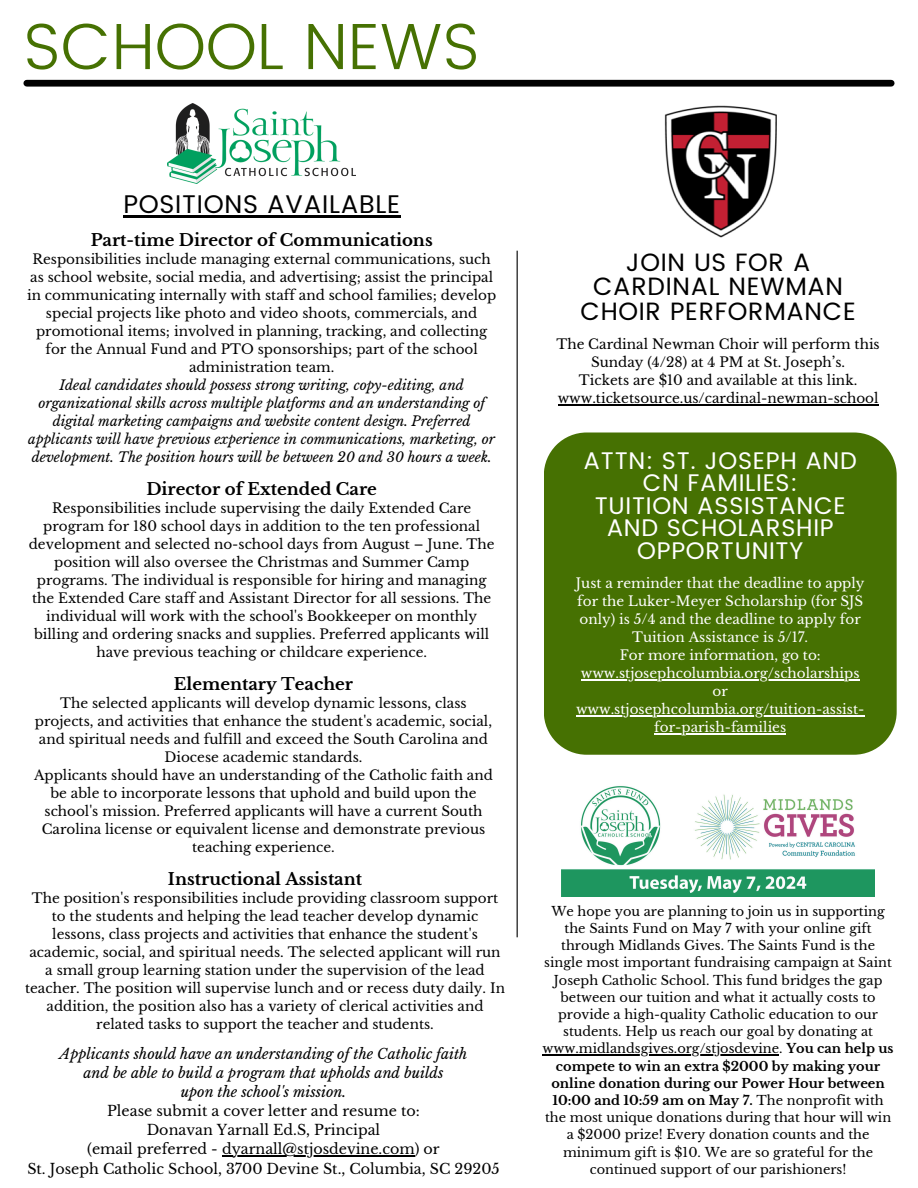
<style>
.page{position:relative;width:918px;height:1188px;background:#fff}
.page>*{position:absolute;margin:0;border:0;box-sizing:border-box;transform-origin:0 0}
.t1{font:300 65.4px "Poppins";color:#467102}
.t2{font:25.5px "Poppins";letter-spacing:.03em;color:#000}
.t3{font:25.05px/24.8px "Poppins";letter-spacing:.03em;color:#000;text-align:center}
.t4{font:24px/22.5px "Poppins";letter-spacing:.03em;color:#fff;text-align:center}
.t5{font:700 16.5px "Libre Baskerville";color:#000}
.t6{font:14.25px "Libre Baskerville";color:#000}
.t7{font:italic 14.25px "Libre Baskerville";color:#000}
.t8{font:13.5px/18px "Libre Baskerville";color:#000;text-align:center}
.t9{font:italic 13.5px/18px "Libre Baskerville";color:#000;text-align:center}
.t10{font:13.5px/18px "Libre Baskerville";color:#fff;text-align:center}
.t11{font:12.9px/17.2px "Libre Baskerville";color:#000;text-align:center}
.s1{font-weight:700}
</style>
<div class="page">
<div style="left:27px;top:80px;width:864px;height:7px;background:#000"></div>
<img style="left:168px;top:104px;width:187px;height:80px">
<img style="left:664px;top:105px;width:113px;height:133px">
<div style="left:544px;top:433px;width:352px;height:322px;background:#467102"></div>
<hr style="left:517px;top:251px;width:1px;height:686px;background:#000">
<img style="left:562px;top:786px;width:313px;height:110px">
<hr style="left:123px;top:216px;width:278px;height:2px;background:#000">
<hr style="left:222px;top:1156px;width:193px;height:1px;background:#000">
<hr style="left:558px;top:404px;width:321px;height:1px;background:#000">
<hr style="left:581px;top:679px;width:279px;height:1px;background:#fff">
<hr style="left:576px;top:715px;width:288px;height:1px;background:#fff">
<hr style="left:654px;top:733px;width:132px;height:1px;background:#fff">
<hr style="left:543px;top:1054px;width:236px;height:2px;background:#000">
<p class="t1" style="left:23px;top:8px;width:458px">SCHOOL NEWS</p>
<p class="t2" style="left:123px;top:190px;width:278px">POSITIONS AVAILABLE</p>
<p class="t5" style="left:91px;top:230px;width:344px">Part-time Director of Communications</p>
<p class="t8" style="left:27px;top:250px;width:471px">Responsibilities include managing external communications, such as school website, social media, and advertising; assist the principal in communicating internally with staff and school families; develop special projects like photo and video shoots, commercials, and promotional items; involved in planning, tracking, and collecting for the Annual Fund and PTO sponsorships; part of the school administration team.</p>
<p class="t9" style="left:28px;top:376px;width:468px">Ideal candidates should possess strong writing, copy-editing, and organizational skills across multiple platforms and an understanding of digital marketing campaigns and website content design. Preferred applicants will have previous experience in communications, marketing, or development. The position hours will be between 20 and 30 hours a week.</p>
<p class="t5" style="left:146px;top:479px;width:232px">Director of Extended Care</p>
<p class="t8" style="left:29px;top:499px;width:467px">Responsibilities include supervising the daily Extended Care program for 180 school days in addition to the ten professional development and selected no-school days from August – June. The position will also oversee the Christmas and Summer Camp programs. The individual is responsible for hiring and managing the Extended Care staff and Assistant Director for all sessions. The individual will work with the school's Bookkeeper on monthly billing and ordering snacks and supplies. Preferred applicants will have previous teaching or childcare experience.</p>
<p class="t5" style="left:174px;top:674px;width:181px">Elementary Teacher</p>
<p class="t8" style="left:35px;top:694px;width:459px">The selected applicants will develop dynamic lessons, class projects, and activities that enhance the student's academic, social, and spiritual needs and fulfill and exceed the South Carolina and Diocese academic standards.</p>
<p class="t8" style="left:34px;top:766px;width:460px">Applicants should have an understanding of the Catholic faith and be able to incorporate lessons that uphold and build upon the school's mission. Preferred applicants will have a current South Carolina license or equivalent license and demonstrate previous teaching experience.</p>
<h2 class="t5" style="left:168px;top:869px;width:196px">Instructional Assistant</h2>
<p class="t8" style="left:25px;top:889px;width:482px">The position's responsibilities include providing classroom support to the students and helping the lead teacher develop dynamic lessons, class projects and activities that enhance the student's academic, social, and spiritual needs. The selected applicant will run a small group learning station under the supervision of the lead teacher. The position will supervise lunch and or recess duty daily. In addition, the position also has a variety of clerical activities and related tasks to support the teacher and students.</p>
<p class="t7" style="left:60px;top:1045px;width:409px">Applicants should have an understanding of the Catholic faith</p>
<p class="t7" style="left:83px;top:1064px;width:362px">and be able to build a program that upholds and builds</p>
<p class="t7" style="left:181px;top:1083px;width:167px">upon the school's mission.</p>
<p class="t6" style="left:107px;top:1102px;width:314px">Please submit a cover letter and resume to:</p>
<p class="t6" style="left:147px;top:1121px;width:235px">Donavan Yarnall Ed.S, Principal</p>
<p class="t6" style="left:87px;top:1141px;width:354px">(email preferred - dyarnall@stjosdevine.com) or</p>
<p class="t6" style="left:27px;top:1160px;width:474px">St. Joseph Catholic School, 3700 Devine St., Columbia, SC 29205</p>
<h2 class="t3" style="left:581px;top:250px;width:277px">JOIN US FOR A<br>CARDINAL NEWMAN<br>CHOIR PERFORMANCE</h2>
<p class="t8" style="left:556px;top:335px;width:325px">The Cardinal Newman Choir will perform this<br>Sunday (4/28) at 4 PM at St. Joseph’s.</p>
<p class="t8" style="left:579px;top:371px;width:280px">Tickets are $10 and available at this link.</p>
<p class="t8" style="left:558px;top:389px;width:322px">www.ticketsource.us/cardinal-newman-school</p>
<p class="t4" style="left:584px;top:449px;width:275px">ATTN: ST. JOSEPH AND<br>CN FAMILIES:<br>TUITION ASSISTANCE<br>AND SCHOLARSHIP<br>OPPORTUNITY</p>
<p class="t10" style="left:576px;top:574px;width:290px">Just a reminder that the deadline to apply for the Luker-Meyer Scholarship (for SJS only) is 5/4 and the deadline to apply for Tuition Assistance is 5/17.</p>
<p class="t10" style="left:620px;top:646px;width:203px">For more information, go to:</p>
<p class="t10" style="left:581px;top:664px;width:280px">www.stjosephcolumbia.org/scholarships</p>
<p class="t10" style="left:713px;top:682px;width:17px">or</p>
<p class="t10" style="left:576px;top:700px;width:290px">www.stjosephcolumbia.org/tuition-assist&shy;for-parish-families</p>
<p class="t11" style="left:543px;top:903px;width:353px">We hope you are planning to join us in supporting the Saints Fund on May 7 with your online gift through Midlands Gives. The Saints Fund is the single most important fundraising campaign at Saint Joseph Catholic School. This fund bridges the gap between our tuition and what it actually costs to provide a high-quality Catholic education to our students. Help us reach our goal by donating at www.midlandsgives.org/stjosdevine. <span class="s1">You can help us compete to win an extra $2000 by making your online donation during our Power Hour between 10:00 and 10:59 am on May 7.</span> The nonprofit with the most unique donations during that hour will win a $2000 prize! Every donation counts and the minimum gift is $10. We are so grateful for the continued support of our parishioners!</p>
</div>
